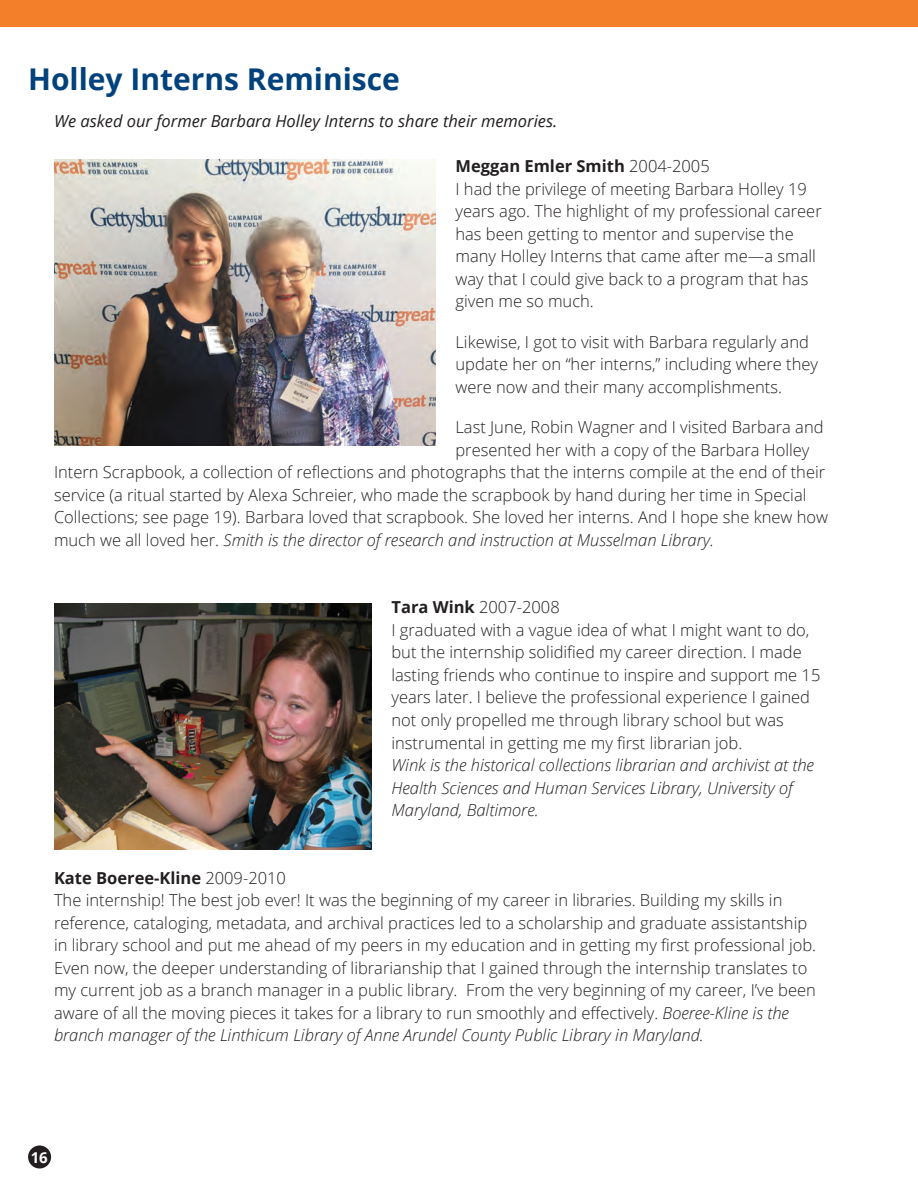
<style>
.page{position:relative;width:918px;height:1188px;background:#fff}
.page>*{position:absolute;margin:0;border:0;box-sizing:border-box;transform-origin:0 0}
.t1{font:700 30px "Open Sans";color:#01427c}
.t2{font:300 16.5px/22.5px "Open Sans";color:#231f20}
.t3{font:italic 300 16.5px/22.5px "Open Sans";color:#231f20}
.t4{font:italic 16.5px "Open Sans";color:#231f20}
.t5{font:700 15px "Open Sans";color:#fff}
.s1{font-weight:700}
.s2{font-style:normal}
.s3{font-style:italic}
</style>
<div class="page">
<div style="left:28px;top:1145px;width:23px;height:23px;background:#231f20;border-radius:50%"></div>
<img style="left:54px;top:160px;width:381px;height:286px">
<img style="left:54px;top:604px;width:317px;height:246px">
<div style="left:0;top:0;width:918px;height:27px;background:#f47f2a"></div>
<h1 class="t1" style="left:28px;top:58px;width:373px">Holley Interns Reminisce</h1>
<p class="t4" style="left:54px;top:110px;width:505px">We asked our former Barbara Holley Interns to share their memories.</p>
<p class="t2" style="left:455px;top:155px;width:368px"><span class="s1">Meggan Emler Smith</span> 2004-2005<br>I had the privilege of meeting Barbara Holley 19 years ago. The highlight of my professional career has been getting to mentor and supervise the many Holley Interns that came after me—a small way that I could give back to a program that has given me so much.</p>
<p class="t2" style="left:455px;top:330px;width:364px">Likewise, I got to visit with Barbara regularly and update her on “her interns,” including where they were now and their many accomplishments.</p>
<p class="t2" style="left:455px;top:416px;width:370px">Last June, Robin Wagner and I visited Barbara and</p>
<p class="t2" style="left:455px;top:438px;width:356px">presented her with a copy of the Barbara Holley</p>
<p class="t2" style="left:54px;top:461px;width:773px">Intern Scrapbook, a collection of reflections and photographs that the interns compile at the end of their</p>
<p class="t2" style="left:54px;top:483px;width:754px">service (a ritual started by Alexa Schreier, who made the scrapbook by hand during her time in Special</p>
<p class="t2" style="left:54px;top:506px;width:776px">Collections; see page 19). Barbara loved that scrapbook. She loved her interns. And I hope she knew how</p>
<p class="t3" style="left:54px;top:528px;width:662px"><span class="s2">much we all loved her.</span> Smith is the director of research and instruction at Musselman Library.</p>
<p class="t2" style="left:391px;top:596px;width:430px"><span class="s1">Tara Wink</span> 2007-2008<br>I graduated with a vague idea of what I might want to do, but the internship solidified my career direction. I made lasting friends who continue to inspire and support me 15 years later. I believe the professional experience I gained not only propelled me through library school but was instrumental in getting me my first librarian job.</p>
<p class="t3" style="left:391px;top:753px;width:424px">Wink is the historical collections librarian and archivist at the<br>Health Sciences and Human Services Library, University of<br>Maryland, Baltimore.</p>
<p class="t2" style="left:54px;top:866px;width:764px"><span class="s1">Kate Boeree-Kline</span> 2009-2010<br>The internship! The best job ever! It was the beginning of my career in libraries. Building my skills in reference, cataloging, metadata, and archival practices led to a scholarship and graduate assistantship in library school and put me ahead of my peers in my education and in getting my first professional job.<br>Even now, the deeper understanding of librarianship that I gained through the internship translates to my current job as a branch manager in a public library. From the very beginning of my career, I’ve been aware of all the moving pieces it takes for a library to run smoothly and effectively. <span class="s3">Boeree-Kline is the branch manager of the Linthicum Library of Anne Arundel County Public Library in Maryland.</span></p>
<p class="t5" style="left:31px;top:1147px;width:19px">16</p>
</div>
